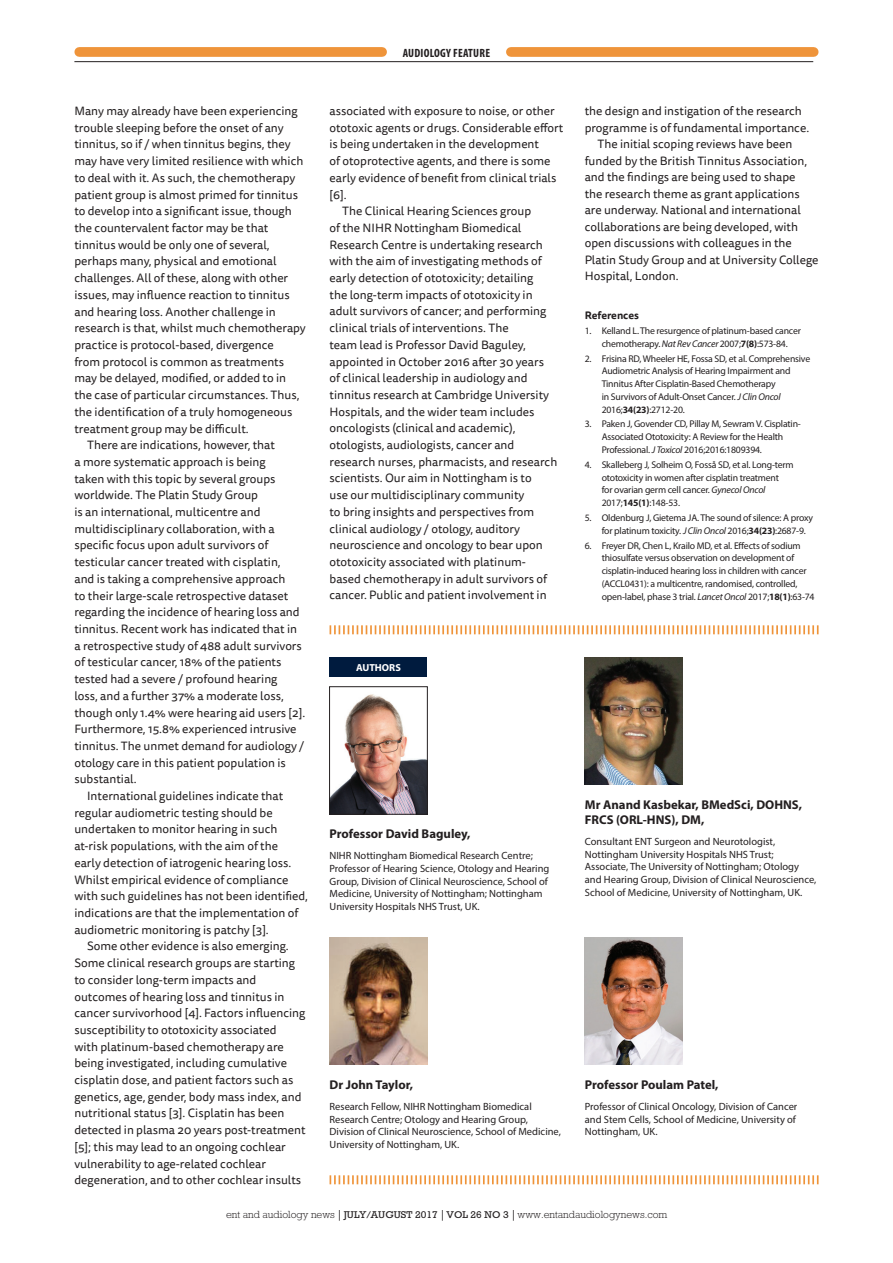
<style>
.page{position:relative;width:893px;height:1263px;background:#fff}
.page>*{position:absolute;margin:0;border:0;box-sizing:border-box;transform-origin:0 0}
.feature_Author_name{font:700 12.75px/15.3px "Myriad Pro";color:#231f20}
.feature_Body_Indent{font:12px/16.6px "Tisa Sans Pro";color:#231f20}
.t1{font:700 condensed 12px "Myriad Pro";letter-spacing:.02em;color:#231f20}
.feature_author_bioda{font:10.5px/12.6px "Myriad Pro";color:#231f20}
.t2{font:300 10.5px "Rockwell";color:#231f20}
.feature_Ref_title{font:700 10.5px "Tisa Sans Pro";color:#231f20}
.t3{font:700 10.2px "Myriad Pro";color:#fff}
.feature_Ref_body{font:9.75px/12.8px "Myriad Pro";letter-spacing:-.02em;color:#231f20}
.s1{font-style:italic}
.s2{font-weight:700}
.s3{font-family:"Adobe Caslon Pro";font-weight:700}
.s4{font-weight:400;font-size:10.05px}
</style>
<div class="page">
<img style="left:331px;top:694px;width:95px;height:118px">
<div style="left:329px;top:686px;width:99px;height:128px;border:1px solid #231f20"></div>
<img style="left:330px;top:937px;width:97px;height:128px">
<div style="left:330px;top:657px;width:97px;height:19px;background:#001b3e"></div>
<svg style="left:330px;top:625px;width:489px;height:9px"></svg>
<svg style="left:330px;top:1175px;width:489px;height:9px"></svg>
<img style="left:585px;top:657px;width:98px;height:128px">
<img style="left:585px;top:937px;width:98px;height:128px">
<hr style="left:74px;top:61px;width:739px;height:1px;background:#231f20">
<div style="left:79px;top:47px;width:303px;height:10px;background:#ef943a"></div>
<div style="left:511px;top:47px;width:303px;height:10px;background:#ef943a"></div>
<p class="feature_Body_Indent" style="left:74px;top:103px;width:233px">Many may already have been experiencing trouble sleeping before the onset of any tinnitus, so if / when tinnitus begins, they may have very limited resilience with which to deal with it. As such, the chemotherapy patient group is almost primed for tinnitus to develop into a significant issue, though the countervalent factor may be that tinnitus would be only one of several, perhaps many, physical and emotional challenges. All of these, along with other issues, may influence reaction to tinnitus and hearing loss. Another challenge in research is that, whilst much chemotherapy practice is protocol-based, divergence<br>from protocol is common as treatments may be delayed, modified, or added to in the case of particular circumstances. Thus, the identification of a truly homogeneous treatment group may be difficult.</p>
<p class="feature_Body_Indent" style="left:74px;top:437px;width:232px;text-indent:13px">There are indications, however, that<br>a more systematic approach is being<br>taken with this topic by several groups worldwide. The Platin Study Group<br>is an international, multicentre and multidisciplinary collaboration, with a specific focus upon adult survivors of testicular cancer treated with cisplatin,<br>and is taking a comprehensive approach<br>to their large-scale retrospective dataset regarding the incidence of hearing loss and tinnitus. Recent work has indicated that in a retrospective study of 488 adult survivors of testicular cancer, 18% of the patients tested had a severe / profound hearing<br>loss, and a further 37% a moderate loss, though only 1.4% were hearing aid users [2].<br>Furthermore, 15.8% experienced intrusive tinnitus. The unmet demand for audiology / otology care in this patient population is substantial.</p>
<p class="feature_Body_Indent" style="left:74px;top:788px;width:235px;text-indent:13px">International guidelines indicate that regular audiometric testing should be undertaken to monitor hearing in such at-risk populations, with the aim of the<br>early detection of iatrogenic hearing loss.<br>Whilst empirical evidence of compliance with such guidelines has not been identified, indications are that the implementation of audiometric monitoring is patchy [3].</p>
<p class="feature_Body_Indent" style="left:74px;top:938px;width:233px;text-indent:13px">Some other evidence is also emerging.<br>Some clinical research groups are starting to consider long-term impacts and outcomes of hearing loss and tinnitus in cancer survivorhood [4]. Factors influencing susceptibility to ototoxicity associated<br>with platinum-based chemotherapy are being investigated, including cumulative cisplatin dose, and patient factors such as genetics, age, gender, body mass index, and nutritional status [3]. Cisplatin has been detected in plasma 20 years post-treatment [5]; this may lead to an ongoing cochlear vulnerability to age-related cochlear degeneration, and to other cochlear insults</p>
<p class="t1" style="left:403px;top:45px;width:89px">AUDIOLOGY FEATURE</p>
<p class="feature_Body_Indent" style="left:330px;top:103px;width:235px">associated with exposure to noise, or other ototoxic agents or drugs. Considerable effort is being undertaken in the development<br>of otoprotective agents, and there is some early evidence of benefit from clinical trials [6].</p>
<p class="feature_Body_Indent" style="left:330px;top:203px;width:229px;text-indent:13px">The Clinical Hearing Sciences group<br>of the NIHR Nottingham Biomedical Research Centre is undertaking research with the aim of investigating methods of early detection of ototoxicity; detailing<br>the long-term impacts of ototoxicity in adult survivors of cancer; and performing clinical trials of interventions. The<br>team lead is Professor David Baguley, appointed in October 2016 after 30 years of clinical leadership in audiology and tinnitus research at Cambridge University Hospitals, and the wider team includes oncologists (clinical and academic), otologists, audiologists, cancer and research nurses, pharmacists, and research scientists. Our aim in Nottingham is to<br>use our multidisciplinary community<br>to bring insights and perspectives from clinical audiology / otology, auditory neuroscience and oncology to bear upon ototoxicity associated with platinum&shy;based chemotherapy in adult survivors of cancer. Public and patient involvement in</p>
<p class="feature_Body_Indent" style="left:585px;top:103px;width:226px">the design and instigation of the research programme is of fundamental importance.</p>
<p class="feature_Body_Indent" style="left:585px;top:136px;width:235px;text-indent:13px">The initial scoping reviews have been funded by the British Tinnitus Association, and the findings are being used to shape<br>the research theme as grant applications are underway. National and international collaborations are being developed, with open discussions with colleagues in the Platin Study Group and at University College Hospital, London.</p>
<p class="feature_Ref_title" style="left:585px;top:308px;width:56px">References</p>
<p class="feature_Ref_body" style="left:585px;top:324px;width:218px;text-align:center">1. Kelland L. The resurgence of platinum-based cancer chemotherapy. <span class="s1">Nat Rev Cancer</span> 2007;<span class="s2">7(8)</span>:573-84.</p>
<p class="feature_Ref_body" style="left:602px;top:352px;width:210px;text-indent:-17px">2. Frisina RD, Wheeler HE, Fossa SD, et al. Comprehensive Audiometric Analysis of Hearing Impairment and Tinnitus After Cisplatin-Based Chemotherapy<br>in Survivors of Adult-Onset Cancer. <span class="s1">J Clin Oncol </span>2016;<span class="s2">34(23)</span>:2712-20.</p>
<p class="feature_Ref_body" style="left:602px;top:418px;width:201px;text-indent:-17px">3. Paken J, Govender CD, Pillay M, Sewram V. Cisplatin-<br>Associated Ototoxicity: A Review for the Health<br>Professional. <span class="s1">J Toxicol</span> 2016;2016:1809394.</p>
<p class="feature_Ref_body" style="left:602px;top:458px;width:193px;text-indent:-17px">4. Skalleberg J, Solheim O, Fosså SD, et al. Long-term ototoxicity in women after cisplatin treatment<br>for ovarian germ cell cancer. <span class="s1">Gynecol Oncol </span>2017;<span class="s2">145(1)</span>:148-53.</p>
<p class="feature_Ref_body" style="left:602px;top:511px;width:213px;text-indent:-17px">5. Oldenburg J, Gietema JA. The sound of silence: A proxy for platinum toxicity. <span class="s1">J Clin Oncol</span> 2016;<span class="s2">34(23)</span>:2687-9.</p>
<p class="feature_Ref_body" style="left:602px;top:539px;width:214px;text-indent:-17px">6. Freyer DR, Chen L, Krailo MD, et al. Effects of sodium thiosulfate versus observation on development of cisplatin-induced hearing loss in children with cancer (ACCL0431): a multicentre, randomised, controlled, open-label, phase 3 trial. <span class="s1">Lancet Oncol</span> 2017;<span class="s2">18(1)</span>:63-74</p>
<p class="t3" style="left:356px;top:660px;width:46px">AUTHORS</p>
<p class="feature_Author_name" style="left:330px;top:826px;width:142px">Professor David Baguley,</p>
<p class="feature_author_bioda" style="left:330px;top:849px;width:221px">NIHR Nottingham Biomedical Research Centre; Professor of Hearing Science, Otology and Hearing Group, Division of Clinical Neuroscience, School of Medicine, University of Nottingham; Nottingham University Hospitals NHS Trust, UK.</p>
<p class="feature_Author_name" style="left:585px;top:796px;width:219px">Mr Anand Kasbekar, BMedSci, DOHNS,<br>FRCS (ORL-HNS), DM,</p>
<p class="feature_author_bioda" style="left:585px;top:835px;width:233px">Consultant ENT Surgeon and Neurotologist, Nottingham University Hospitals NHS Trust; Associate, The University of Nottingham; Otology and Hearing Group, Division of Clinical Neuroscience, School of Medicine, University of Nottingham, UK.</p>
<p class="feature_Author_name" style="left:330px;top:1076px;width:85px">Dr John Taylor,</p>
<p class="feature_author_bioda" style="left:330px;top:1100px;width:233px">Research Fellow, NIHR Nottingham Biomedical Research Centre; Otology and Hearing Group, Division of Clinical Neuroscience, School of Medicine, University of Nottingham, UK.</p>
<p class="feature_Author_name" style="left:585px;top:1076px;width:135px">Professor Poulam Patel,</p>
<p class="feature_author_bioda" style="left:585px;top:1100px;width:214px">Professor of Clinical Oncology, Division of Cancer and Stem Cells, School of Medicine, University of<br>Nottingham, UK.</p>
<p class="t2" style="left:226px;top:1208px;width:443px">ent and audiology news <span class="s3">|</span> <span class="s4">JULY/AUGUST 2017</span> <span class="s3">|</span> <span class="s4">VOL 26 NO 3</span> <span class="s3">|</span> www.entandaudiologynews.com</p>
</div>
